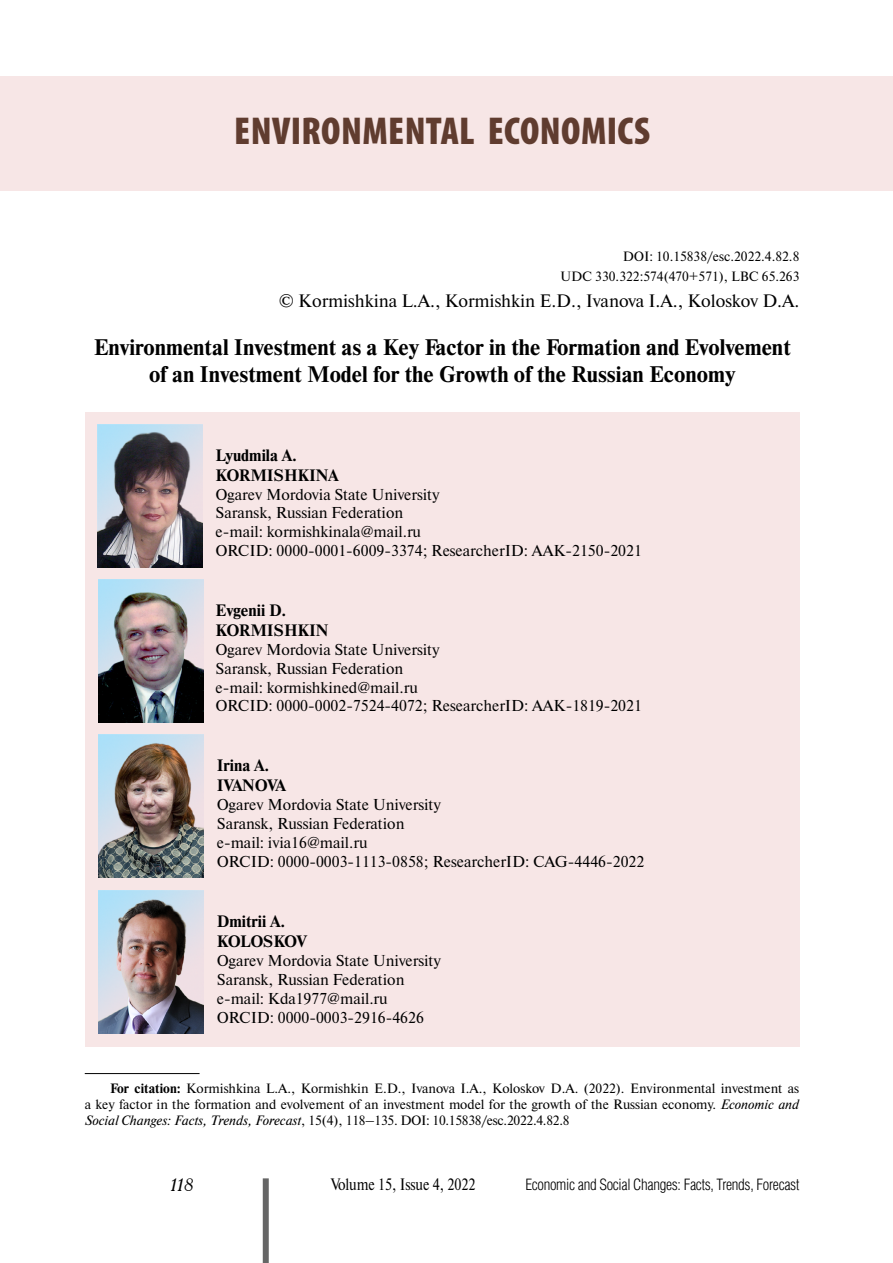
<style>
.page{position:relative;width:893px;height:1263px;background:#fff}
.page>*{position:absolute;margin:0;border:0;box-sizing:border-box;transform-origin:0 0}
.t1{font:900 condensed 39px "Myriad Pro";letter-spacing:.01em;color:#603c2f}
.t2{font:700 22.5px/27px "Newton C";color:#000;text-align:center}
.t3{font:18px "Newton C";color:#000}
.t4{font:italic 18px "Academy";color:#000}
.t5{font:700 16.5px/19.8px "Newton C";color:#000}
.t6{font:16.5px "Newton C";color:#000;scale:.85 1}
.t7{font:15.75px/18.9px "Newton C";color:#000}
.t8{font:300 15.75px "Helios Cond";letter-spacing:-.02em;color:#000}
.t9{font:13.5px/16.2px "Newton C";color:#000;text-align:right}
.s1{font-weight:700}
.s2{font-style:italic}
</style>
<div class="page">
<div style="left:263px;top:1178px;width:6px;height:85px;background:#666"></div>
<div style="left:0;top:76px;width:893px;height:114px;background:#f7e6e6"></div>
<hr style="left:85px;top:1073px;width:115px;height:1px;background:#000">
<div style="left:85px;top:412px;width:714px;height:634px;background:#f7e6e6"></div>
<img style="left:98px;top:425px;width:105px;height:142px">
<img style="left:98px;top:580px;width:105px;height:142px">
<img style="left:98px;top:735px;width:105px;height:142px">
<img style="left:98px;top:891px;width:105px;height:142px">
<h1 class="t1" style="left:234px;top:106px;width:417px">ENVIRONMENTAL ECONOMICS</h1>
<p class="t9" style="left:560px;top:246px;width:241px;line-height:20.4px">DOI: 10.15838/esc.2022.4.82.8<br>UDC 330.322:574(470+571), LBC 65.263</p>
<p class="t3" style="left:279px;top:291px;width:522px">© Kormishkina L.A., Kormishkin E.D., Ivanova I.A., Koloskov D.A.</p>
<h2 class="t2" style="left:94px;top:334px;width:699px">Environmental Investment as a Key Factor in the Formation and Evolvement of an Investment Model for the Growth of the Russian Economy</h2>
<p class="t5" style="left:216px;top:445px;width:124px">Lyudmila A.<br>KORMISHKINA</p>
<p class="t7" style="left:216px;top:485px;width:428px">Ogarev Mordovia State University<br>Saransk, Russian Federation<br>e-mail: kormishkinala@mail.ru<br>ORCID: 0000-0001-6009-3374; ResearcherID: AAK-2150-2021</p>
<p class="t5" style="left:216px;top:600px;width:114px">Evgenii D.<br>KORMISHKIN</p>
<p class="t7" style="left:216px;top:640px;width:428px">Ogarev Mordovia State University<br>Saransk, Russian Federation<br>e-mail: kormishkined@mail.ru<br>ORCID: 0000-0002-7524-4072; ResearcherID: AAK-1819-2021</p>
<p class="t5" style="left:217px;top:756px;width:70px">Irina A.<br>IVANOVA</p>
<p class="t7" style="left:217px;top:795px;width:429px">Ogarev Mordovia State University<br>Saransk, Russian Federation<br>e-mail: ivia16@mail.ru<br>ORCID: 0000-0003-1113-0858; ResearcherID: CAG-4446-2022</p>
<p class="t5" style="left:217px;top:912px;width:91px">Dmitrii A.<br>KOLOSKOV</p>
<p class="t7" style="left:217px;top:951px;width:225px">Ogarev Mordovia State University<br>Saransk, Russian Federation e-mail: Kda1977@mail.ru<br>ORCID: 0000-0003-2916-4626</p>
<p class="t9" style="left:85px;top:1080px;width:716px;text-align:justify;text-indent:26px"><span class="s1">For citation:</span> Kormishkina L.A., Kormishkin E.D., Ivanova I.A., Koloskov D.A. (2022). Environmental investment as a key factor in the formation and evolvement of an investment model for the growth of the Russian economy. <span class="s2">Economic and Social Changes: Facts, Trends, Forecast</span>, 15(4), 118–135. DOI: 10.15838/esc.2022.4.82.8</p>
<p class="t4" style="left:170px;top:1174px;width:25px">118</p>
<p class="t6" style="left:331px;top:1176px;width:172px">Volume 15, Issue 4, 2022</p>
<p class="t8" style="left:525px;top:1176px;width:276px">Economic and Social Changes: Facts, Trends, Forecast</p>
</div>
